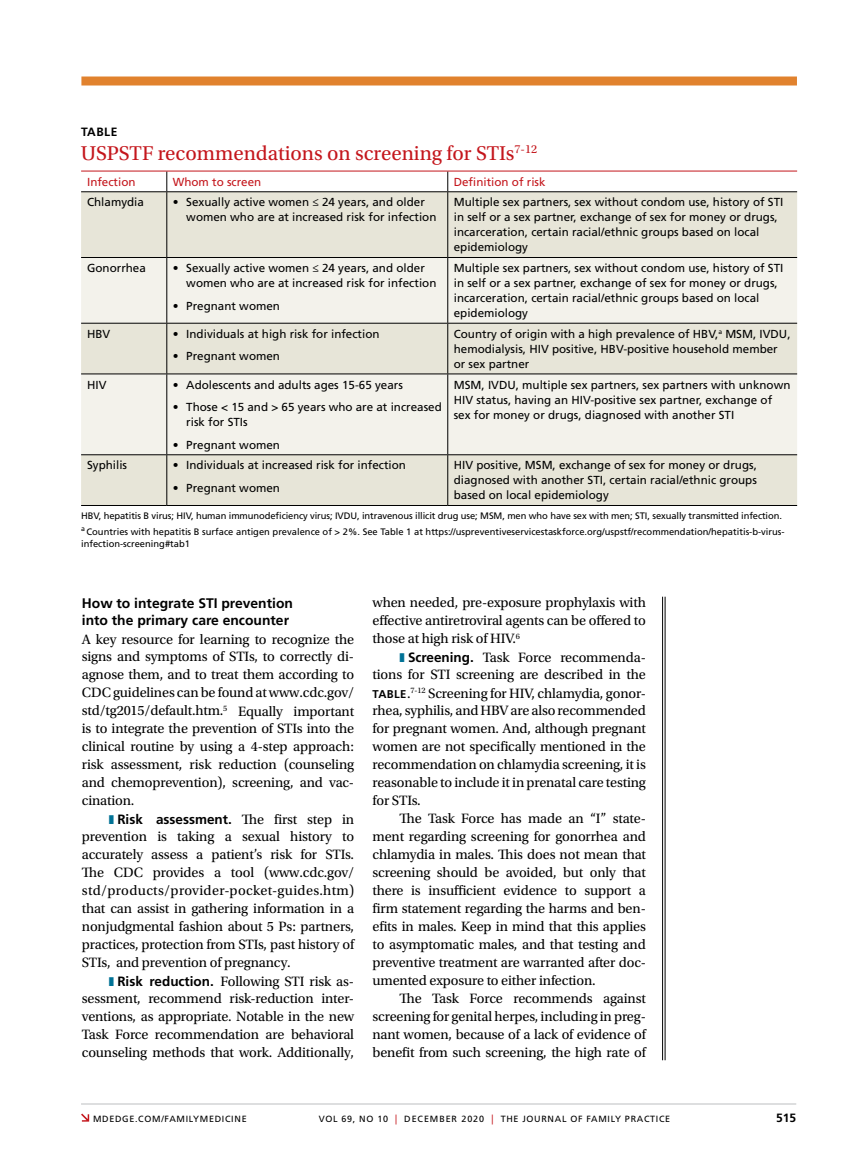
<style>
.page{position:relative;width:851px;height:1161px;background:#fff}
.page>*{position:absolute;margin:0;border:0;box-sizing:border-box;transform-origin:0 0}
.t1{font:21px "Utopia Std";color:#c4161c}
.t2{font:14.25px/18px "Utopia Std";letter-spacing:-.01em;color:#000;text-align:justify}
.t3{font:700 13.8px/18px "Frutiger LT Std";color:#000}
.t4{font:700 13.5px "Frutiger LT Std";color:#000}
.t5{font:700 12px "Frutiger LT Std";letter-spacing:.02em;color:#000}
.t6{font:11.7px/15px "Frutiger LT Std";color:#000}
.t7{font:11.7px "Frutiger LT Std";color:#c4161c}
.t8{font:9.3px/16.4px "Frutiger LT Std";color:#000}
.t9{font:9px "Frutiger LT Std";letter-spacing:.075em;color:#000}
.s1{font-family:"Utopia Std";font-weight:400;font-size:14.25px}
.s2{font-family:"Frutiger LT Std";font-weight:700;font-size:13.5px}
.s3{font-family:"Frutiger LT Std";font-weight:700;font-size:11.25px}
.s4{font-size:9.9px;color:#c4161c}
</style>
<div class="page">
<div style="left:81px;top:77px;width:716px;height:9px;background:#e1822e"></div>
<svg style="left:81px;top:1114px;width:8px;height:8px"></svg>
<hr style="left:81px;top:1104px;width:715px;height:1px;background:#bcbec0">
<hr style="left:664px;top:597px;width:1px;height:463px;background:#000">
<hr style="left:662px;top:597px;width:1px;height:463px;background:#000">
<div style="left:81px;top:192px;width:716px;height:313px;background:#e7e5d8"></div>
<svg style="left:81px;top:258px;width:716px;height:196px;background:#eeede5"></svg>
<svg style="left:166px;top:172px;width:1px;height:19px"></svg>
<svg style="left:447px;top:172px;width:1px;height:19px"></svg>
<hr style="left:81px;top:191px;width:86px;height:1px;background:#000">
<hr style="left:167px;top:191px;width:281px;height:1px;background:#000">
<hr style="left:166px;top:192px;width:1px;height:65px;background:#000">
<hr style="left:448px;top:191px;width:349px;height:1px;background:#000">
<hr style="left:447px;top:192px;width:1px;height:65px;background:#000">
<hr style="left:81px;top:257px;width:86px;height:1px;background:#000">
<hr style="left:167px;top:257px;width:281px;height:1px;background:#000">
<hr style="left:166px;top:258px;width:1px;height:65px;background:#000">
<hr style="left:448px;top:257px;width:349px;height:1px;background:#000">
<hr style="left:447px;top:258px;width:1px;height:65px;background:#000">
<hr style="left:81px;top:323px;width:86px;height:1px;background:#000">
<hr style="left:167px;top:323px;width:281px;height:1px;background:#000">
<hr style="left:166px;top:324px;width:1px;height:50px;background:#000">
<hr style="left:448px;top:323px;width:349px;height:1px;background:#000">
<hr style="left:447px;top:324px;width:1px;height:50px;background:#000">
<hr style="left:81px;top:374px;width:86px;height:1px;background:#000">
<hr style="left:167px;top:374px;width:281px;height:1px;background:#000">
<hr style="left:166px;top:374px;width:1px;height:80px;background:#000">
<hr style="left:448px;top:374px;width:349px;height:1px;background:#000">
<hr style="left:447px;top:374px;width:1px;height:80px;background:#000">
<hr style="left:81px;top:454px;width:86px;height:1px;background:#000">
<hr style="left:167px;top:454px;width:281px;height:1px;background:#000">
<hr style="left:166px;top:455px;width:1px;height:50px;background:#000">
<hr style="left:448px;top:454px;width:349px;height:1px;background:#000">
<hr style="left:447px;top:455px;width:1px;height:50px;background:#000">
<hr style="left:81px;top:505px;width:86px;height:1px;background:#000">
<hr style="left:167px;top:505px;width:281px;height:1px;background:#000">
<hr style="left:448px;top:505px;width:349px;height:1px;background:#000">
<hr style="left:81px;top:171px;width:86px;height:1px;background:#c4161c">
<hr style="left:167px;top:171px;width:281px;height:1px;background:#c4161c">
<hr style="left:448px;top:171px;width:349px;height:1px;background:#c4161c">
<p class="t5" style="left:81px;top:125px;width:38px">TABLE</p>
<h1 class="t1" style="left:81px;top:142px;width:457px">USPSTF recommendations on screening for STIs<sup>7-12</sup></h1>
<p class="t7" style="left:87px;top:175px;width:50px">Infection</p>
<p class="t7" style="left:173px;top:175px;width:90px">Whom to screen</p>
<p class="t7" style="left:454px;top:175px;width:93px">Definition of risk</p>
<p class="t6" style="left:87px;top:195px;width:58px">Chlamydia</p>
<p class="t6" style="left:186px;top:195px;width:251px;text-indent:-13px">• Sexually active women ≤ 24 years, and older women who are at increased risk for infection</p>
<p class="t6" style="left:454px;top:195px;width:331px">Multiple sex partners, sex without condom use, history of STI in self or a sex partner, exchange of sex for money or drugs, incarceration, certain racial/ethnic groups based on local epidemiology</p>
<p class="t6" style="left:87px;top:261px;width:60px">Gonorrhea</p>
<p class="t6" style="left:186px;top:261px;width:251px;text-indent:-13px">• Sexually active women ≤ 24 years, and older women who are at increased risk for infection</p>
<p class="t6" style="left:173px;top:298px;width:109px">• Pregnant women</p>
<p class="t6" style="left:454px;top:261px;width:331px">Multiple sex partners, sex without condom use, history of STI in self or a sex partner, exchange of sex for money or drugs, incarceration, certain racial/ethnic groups based on local epidemiology</p>
<p class="t6" style="left:87px;top:326px;width:25px">HBV</p>
<p class="t6" style="left:173px;top:326px;width:208px">• Individuals at high risk for infection</p>
<p class="t6" style="left:173px;top:349px;width:109px">• Pregnant women</p>
<p class="t6" style="left:87px;top:377px;width:21px">HIV</p>
<p class="t6" style="left:173px;top:377px;width:231px">• Adolescents and adults ages 15-65 years</p>
<p class="t6" style="left:186px;top:400px;width:257px;text-indent:-13px">• Those &lt; 15 and &gt; 65 years who are at increased risk for STIs</p>
<p class="t6" style="left:173px;top:437px;width:109px">• Pregnant women</p>
<p class="t6" style="left:454px;top:326px;width:338px">Country of origin with a high prevalence of HBV,<sup>a</sup> MSM, IVDU, hemodialysis, HIV positive, HBV-positive household member or sex partner</p>
<p class="t6" style="left:454px;top:377px;width:338px">MSM, IVDU, multiple sex partners, sex partners with unknown<br>HIV status, having an HIV-positive sex partner, exchange of sex for money or drugs, diagnosed with another STI</p>
<p class="t6" style="left:454px;top:458px;width:304px;text-align:justify">HIV positive, MSM, exchange of sex for money or drugs, diagnosed with another STI, certain racial/ethnic groups based on local epidemiology</p>
<p class="t8" style="left:81px;top:507px;width:705px">HBV, hepatitis B virus; HIV, human immunodeficiency virus; IVDU, intravenous illicit drug use; MSM, men who have sex with men; STI, sexually transmitted infection. <sup>a</sup> Countries with hepatitis B surface antigen prevalence of &gt; 2%. See Table 1 at https://uspreventiveservicestaskforce.org/uspstf/recommendation/hepatitis-b-virus-</p>
<p class="t8" style="left:81px;top:535px;width:110px">infection-screening#tab1</p>
<p class="t6" style="left:87px;top:458px;width:42px">Syphilis</p>
<p class="t6" style="left:173px;top:458px;width:235px">• Individuals at increased risk for infection</p>
<p class="t6" style="left:173px;top:481px;width:109px">• Pregnant women</p>
<p class="t3" style="left:82px;top:594px;width:213px">How to integrate STI prevention into the primary care encounter</p>
<p class="t2" style="left:82px;top:630px;width:274px">A key resource for learning to recognize the signs and symptoms of STIs, to correctly di&shy;agnose them, and to treat them according to CDC guidelines can be found at www.cdc.gov/ std/tg2015/default.htm.<sup>5</sup> Equally important is to integrate the prevention of STIs into the clinical routine by using a 4-step approach: risk assessment, risk reduction (counseling and chemoprevention), screening, and vac&shy;cination.</p>
<p class="t4" style="left:117px;top:811px;width:238px">Risk assessment. <span class="s1">The first step in</span></p>
<p class="t2" style="left:82px;top:828px;width:274px">prevention is taking a sexual history to accurately assess a patient’s risk for STIs.<br>The CDC provides a tool (www.cdc.gov/ std/products/provider-pocket-guides.htm) that can assist in gathering information in a nonjudgmental fashion about 5 Ps: partners, practices, protection from STIs, past history of STIs, and prevention of pregnancy.</p>
<p class="t2" style="left:82px;top:972px;width:274px;text-indent:36px"><span class="s2">Risk reduction.</span> Following STI risk as&shy;sessment, recommend risk-reduction inter&shy;ventions, as appropriate. Notable in the new Task Force recommendation are behavioral counseling methods that work. Additionally,</p>
<p class="t2" style="left:372px;top:594px;width:275px">when needed, pre-exposure prophylaxis with effective antiretroviral agents can be offered to those at high risk of HIV.<sup>6</sup></p>
<p class="t2" style="left:372px;top:648px;width:275px;text-indent:36px"><span class="s2">Screening.</span> Task Force recommenda&shy;tions for STI screening are described in the <span class="s3">TABLE</span>.<sup>7-12</sup> Screening for HIV, chlamydia, gonor&shy;rhea, syphilis, and HBV are also recommended for pregnant women. And, although pregnant women are not specifically mentioned in the recommendation on chlamydia screening, it is reasonable to include it in prenatal care testing for STIs.</p>
<p class="t2" style="left:372px;top:810px;width:275px;text-indent:27px">The Task Force has made an “I” state&shy;ment regarding screening for gonorrhea and chlamydia in males. This does not mean that screening should be avoided, but only that there is insufficient evidence to support a firm statement regarding the harms and ben&shy;efits in males. Keep in mind that this applies to asymptomatic males, and that testing and preventive treatment are warranted after doc&shy;umented exposure to either infection.</p>
<p class="t2" style="left:372px;top:990px;width:275px;text-indent:27px">The Task Force recommends against screening for genital herpes, including in preg&shy;nant women, because of a lack of evidence of benefit from such screening, the high rate of</p>
<p class="t9" style="left:93px;top:1113px;width:155px">MDEDGE.COM/FAMILYMEDICINE</p>
<p class="t9" style="left:319px;top:1113px;width:353px">VOL 69, NO 10 <span class="s4">|</span> DECEMBER 2020 <span class="s4">|</span> THE JOURNAL OF FAMILY PRACTICE</p>
<p class="t5" style="left:776px;top:1111px;width:22px">515</p>
</div>
